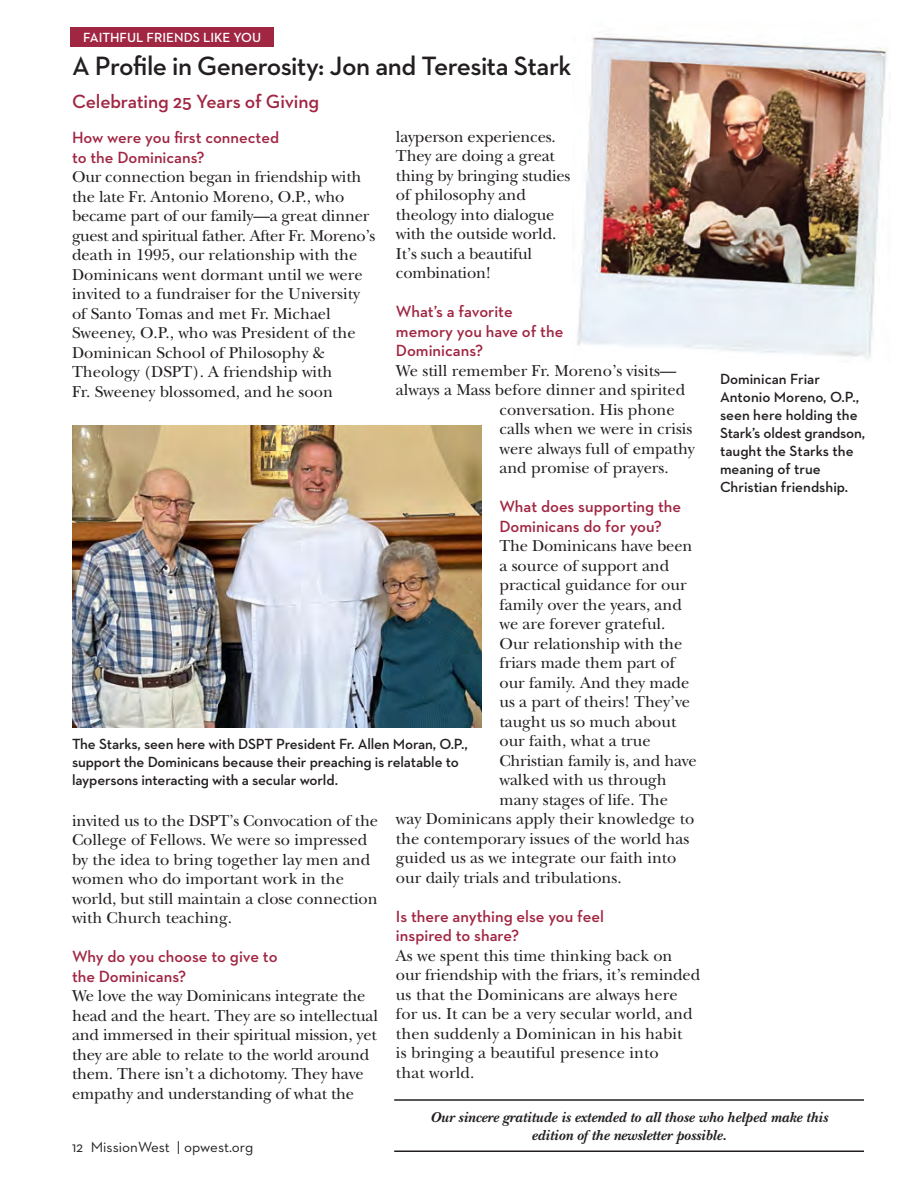
<style>
.page{position:relative;width:918px;height:1188px;background:#fff}
.page>*{position:absolute;margin:0;border:0;box-sizing:border-box;transform-origin:0 0}
.t1{font:600 27px "Neutraface 2 Text";letter-spacing:-.025em;color:#231f20}
.t2{font:600 19.5px "Neutraface 2 Text";letter-spacing:-.01em;color:#a02642}
.t3{font:16.5px/19.5px "New Baskerville Std";color:#231f20}
.t4{font:600 16.5px/19.5px "Neutraface 2 Text";color:#a02642}
.t5{font:600 15px/18px "Neutraface 2 Text";letter-spacing:-.01em;color:#231f20}
.t6{font:italic 700 15px/18px "New Baskerville Std";color:#231f20;text-align:center}
.t7{font:15px "Neutraface 2 Text";color:#231f20}
.t8{font:600 13.5px "Neutraface 2 Text";color:#fff}
</style>
<div class="page">
<img style="left:577px;top:34px;width:310px;height:325px">
<div style="left:70px;top:27px;width:204px;height:20px;background:#a02642"></div>
<hr style="left:394px;top:1099px;width:470px;height:2px;background:#231f20">
<hr style="left:394px;top:1150px;width:470px;height:2px;background:#231f20">
<img style="left:72px;top:426px;width:410px;height:301px">
<p class="t8" style="left:83px;top:29px;width:180px">FAITHFUL FRIENDS LIKE YOU</p>
<h1 class="t1" style="left:72px;top:49px;width:501px">A Profile in Generosity: Jon and Teresita Stark</h1>
<p class="t2" style="left:72px;top:89px;width:249px">Celebrating 25 Years of Giving</p>
<p class="t3" style="left:396px;top:127px;width:176px">layperson experiences.<br>They are doing a great thing by bringing studies of philosophy and theology into dialogue with the outside world.<br>It’s such a beautiful combination!</p>
<p class="t4" style="left:396px;top:302px;width:169px">What’s a favorite memory you have of the<br>Dominicans?</p>
<p class="t3" style="left:396px;top:361px;width:282px">We still remember Fr. Moreno’s visits—</p>
<p class="t3" style="left:396px;top:380px;width:291px">always a Mass before dinner and spirited</p>
<p class="t3" style="left:499px;top:400px;width:177px">conversation. His phone</p>
<p class="t3" style="left:499px;top:419px;width:195px">calls when we were in crisis</p>
<p class="t3" style="left:499px;top:439px;width:197px">were always full of empathy</p>
<p class="t3" style="left:499px;top:458px;width:171px">and promise of prayers.</p>
<p class="t4" style="left:499px;top:497px;width:183px">What does supporting the<br>Dominicans do for you?</p>
<p class="t3" style="left:499px;top:536px;width:194px">The Dominicans have been</p>
<p class="t3" style="left:499px;top:556px;width:171px">a source of support and</p>
<p class="t3" style="left:499px;top:575px;width:189px">practical guidance for our</p>
<p class="t3" style="left:499px;top:595px;width:184px">family over the years, and</p>
<p class="t3" style="left:499px;top:614px;width:167px">we are forever grateful.</p>
<p class="t3" style="left:499px;top:634px;width:184px">Our relationship with the</p>
<p class="t3" style="left:499px;top:653px;width:177px">friars made them part of</p>
<p class="t3" style="left:499px;top:673px;width:191px">our family. And they made</p>
<p class="t3" style="left:499px;top:692px;width:192px">us a part of theirs! They’ve</p>
<p class="t3" style="left:499px;top:712px;width:178px">taught us so much about</p>
<p class="t3" style="left:499px;top:731px;width:153px">our faith, what a true</p>
<p class="t3" style="left:499px;top:751px;width:199px">Christian family is, and have</p>
<p class="t3" style="left:499px;top:770px;width:169px">walked with us through</p>
<p class="t3" style="left:499px;top:790px;width:170px">many stages of life. The</p>
<p class="t3" style="left:396px;top:809px;width:300px">way Dominicans apply their knowledge to</p>
<p class="t3" style="left:396px;top:829px;width:295px">the contemporary issues of the world has</p>
<p class="t3" style="left:396px;top:848px;width:282px">guided us as we integrate our faith into</p>
<p class="t3" style="left:396px;top:868px;width:227px">our daily trials and tribulations.</p>
<p class="t4" style="left:396px;top:906px;width:210px">Is there anything else you feel inspired to share?</p>
<p class="t3" style="left:396px;top:946px;width:306px">As we spent this time thinking back on our friendship with the friars, it’s reminded us that the Dominicans are always here for us. It can be a very secular world, and then suddenly a Dominican in his habit<br>is bringing a beautiful presence into<br>that world.</p>
<p class="t4" style="left:72px;top:128px;width:209px">How were you first connected to the Dominicans?</p>
<p class="t3" style="left:72px;top:167px;width:305px">Our connection began in friendship with the late Fr. Antonio Moreno, O.P., who became part of our family—a great dinner guest and spiritual father. After Fr. Moreno’s death in 1995, our relationship with the Dominicans went dormant until we were invited to a fundraiser for the University of Santo Tomas and met Fr. Michael Sweeney, O.P., who was President of the Dominican School of Philosophy &amp; Theology (DSPT). A friendship with<br>Fr. Sweeney blossomed, and he soon</p>
<p class="t5" style="left:72px;top:735px;width:397px">The Starks, seen here with DSPT President Fr. Allen Moran, O.P., support the Dominicans because their preaching is relatable to laypersons interacting with a secular world.</p>
<p class="t3" style="left:72px;top:811px;width:308px">invited us to the DSPT’s Convocation of the College of Fellows. We were so impressed by the idea to bring together lay men and women who do important work in the world, but still maintain a close connection with Church teaching.</p>
<p class="t4" style="left:72px;top:947px;width:207px">Why do you choose to give to the Dominicans?</p>
<p class="t3" style="left:72px;top:986px;width:307px">We love the way Dominicans integrate the head and the heart. They are so intellectual and immersed in their spiritual mission, yet they are able to relate to the world around them. There isn’t a dichotomy. They have empathy and understanding of what the</p>
<p class="t5" style="left:720px;top:370px;width:147px">Dominican Friar<br>Antonio Moreno, O.P., seen here holding the<br>Stark’s oldest grandson, taught the Starks the meaning of true<br>Christian friendship.</p>
<p class="t7" style="left:72px;top:1138px;width:183px">12 MissionWest | opwest.org</p>
<p class="t6" style="left:430px;top:1109px;width:399px">Our sincere gratitude is extended to all those who helped make this edition of the newsletter possible.</p>
</div>
